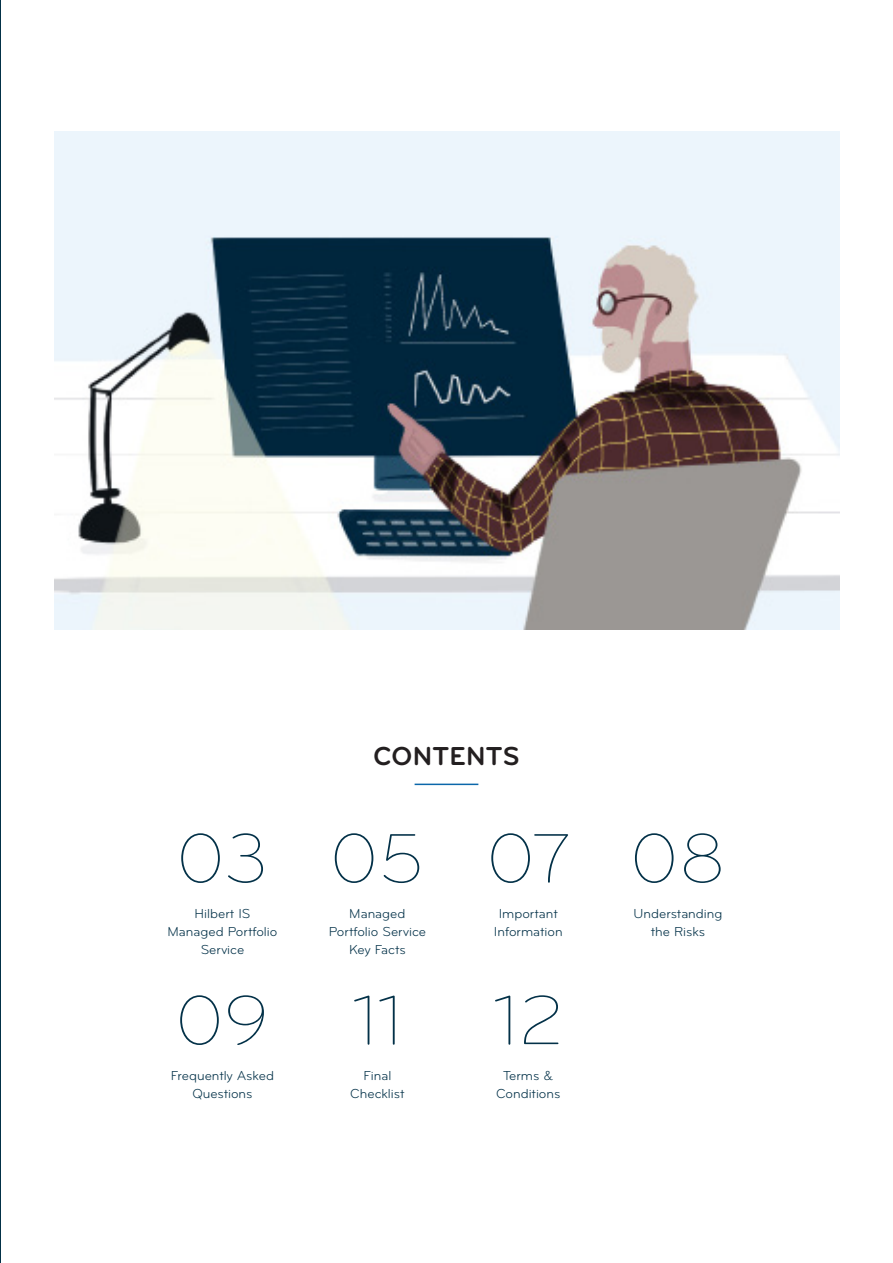
<style>
.page{position:relative;width:893px;height:1263px;background:#fff}
.page>*{position:absolute;margin:0;border:0;box-sizing:border-box;transform-origin:0 0}
.Toc_1{font:300 72px "Bryant Pro";color:#033148}
.t1{font:700 27px "Bryant Pro";letter-spacing:.01em;color:#231f20}
.Toc_1-2{font:13.5px/18px "Bryant Pro";color:#033148;text-align:center}
</style>
<div class="page">
<hr style="left:0;top:0;width:1px;height:1263px;background:#033148">
<img style="left:55px;top:132px;width:784px;height:497px">
<hr style="left:415px;top:784px;width:63px;height:1px;background:#0b67aa">
<p class="t1" style="left:373px;top:741px;width:148px">CONTENTS</p>
<p class="Toc_1" style="left:176px;top:820px;width:94px">03</p>
<p class="Toc_1" style="left:330px;top:820px;width:96px">05</p>
<p class="Toc_1" style="left:486px;top:820px;width:85px">07</p>
<p class="Toc_1" style="left:630px;top:820px;width:98px">08</p>
<p class="Toc_1-2" style="left:168px;top:905px;width:111px">Hilbert IS<br>Managed Portfolio<br>Service</p>
<p class="Toc_1-2" style="left:349px;top:905px;width:58px">Managed</p>
<p class="Toc_1-2" style="left:329px;top:923px;width:99px">Portfolio Service<br>Key Facts</p>
<p class="Toc_1-2" style="left:494px;top:905px;width:70px">Important<br>Information</p>
<p class="Toc_1-2" style="left:634px;top:905px;width:90px">Understanding</p>
<p class="Toc_1-2" style="left:651px;top:923px;width:56px">the Risks</p>
<p class="Toc_1" style="left:175px;top:982px;width:96px">09</p>
<p class="Toc_1" style="left:352px;top:982px;width:52px">11</p>
<p class="Toc_1" style="left:493px;top:982px;width:72px">12</p>
<p class="Toc_1-2" style="left:171px;top:1067px;width:105px">Frequently Asked</p>
<p class="Toc_1-2" style="left:192px;top:1085px;width:62px">Questions</p>
<p class="Toc_1-2" style="left:363px;top:1067px;width:29px">Final</p>
<p class="Toc_1-2" style="left:350px;top:1085px;width:56px">Checklist</p>
<p class="Toc_1-2" style="left:496px;top:1067px;width:66px">Terms &amp;<br>Conditions</p>
</div>
